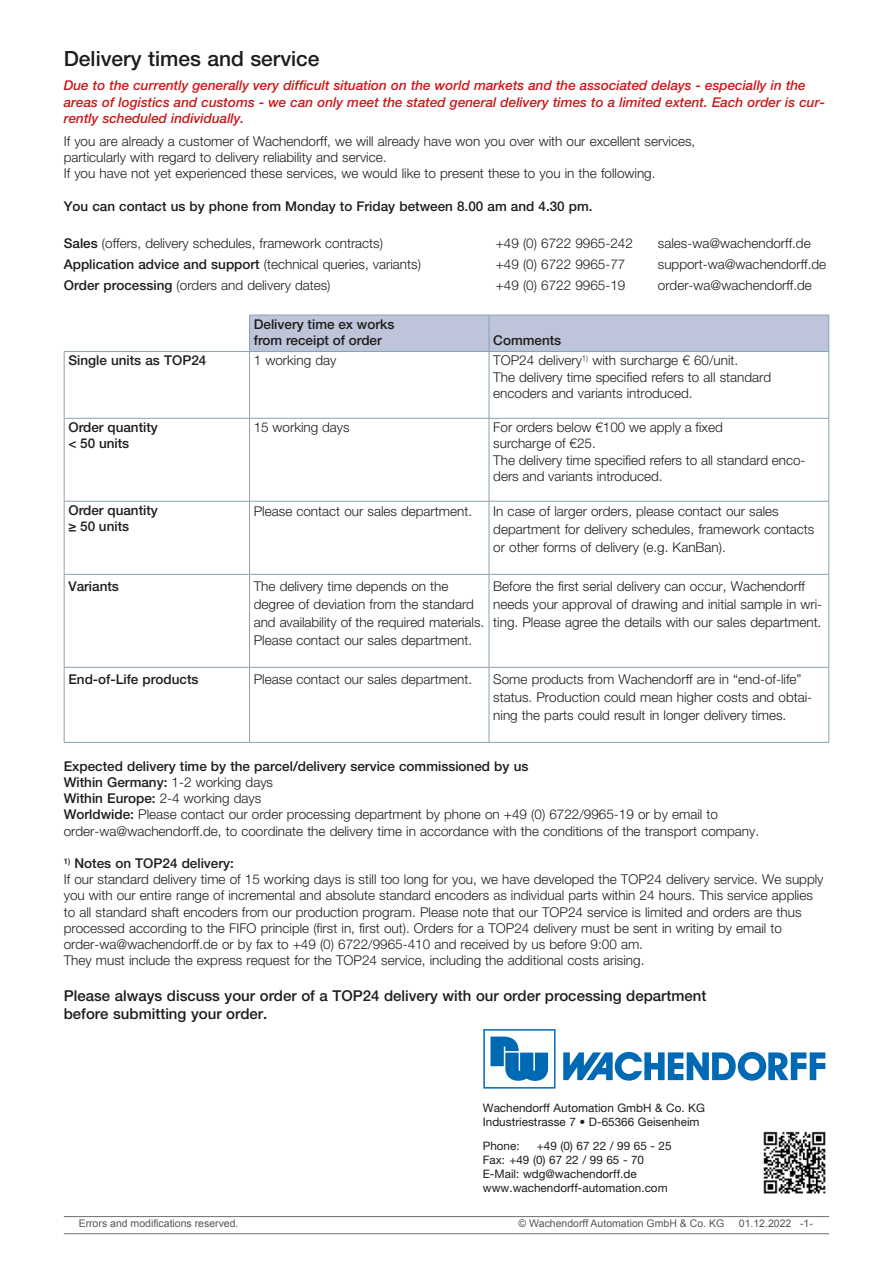
<style>
.page{position:relative;width:893px;height:1263px;background:#fff}
.page>*{position:absolute;margin:0;border:0;box-sizing:border-box;transform-origin:0 0}
.t1{font:500 21px "Helvetica Neue LT Pro";color:#1d1d1b}
.t2{font:500 15px/18px "Helvetica Neue LT Pro";color:#1d1d1b}
.t3{font:300 13.5px/16.2px "Helvetica Neue LT Pro";color:#1d1d1b}
.t4{font:500 13.5px/16.2px "Helvetica Neue LT Pro";color:#1d1d1b}
.t5{font:italic 500 13.5px/16.2px "Helvetica Neue LT Pro";color:#cd171a}
.t6{font:11.7px/14.1px "Helvetica Neue LT Pro";color:#1d1d1b}
.t7{font:10.5px "Arial";color:#575756}
.s1{font-weight:500}
.s2{font-weight:300}
</style>
<div class="page">
<hr style="left:64px;top:1216px;width:765px;height:1px;background:#70706f">
<hr style="left:64px;top:1233px;width:765px;height:1px;background:#70706f">
<svg style="left:563px;top:1052px;width:262px;height:29px"></svg>
<svg style="left:483px;top:1029px;width:72px;height:59px"></svg>
<img style="left:763px;top:1131px;width:63px;height:63px">
<div style="left:250px;top:316px;width:578px;height:35px;background:#bec4d9"></div>
<hr style="left:489px;top:315px;width:340px;height:1px;background:#84a3b4">
<hr style="left:64px;top:742px;width:186px;height:1px;background:#84a3b4">
<hr style="left:250px;top:742px;width:239px;height:1px;background:#84a3b4">
<hr style="left:489px;top:742px;width:340px;height:1px;background:#84a3b4">
<hr style="left:64px;top:351px;width:186px;height:1px;background:#84a3b4">
<hr style="left:64px;top:352px;width:1px;height:66px;background:#84a3b4">
<hr style="left:249px;top:352px;width:1px;height:66px;background:#84a3b4">
<hr style="left:489px;top:351px;width:340px;height:1px;background:#84a3b4">
<hr style="left:489px;top:352px;width:1px;height:66px;background:#84a3b4">
<hr style="left:828px;top:352px;width:1px;height:66px;background:#84a3b4">
<hr style="left:64px;top:418px;width:186px;height:1px;background:#84a3b4">
<hr style="left:64px;top:419px;width:1px;height:82px;background:#84a3b4">
<hr style="left:250px;top:418px;width:239px;height:1px;background:#84a3b4">
<hr style="left:249px;top:419px;width:1px;height:82px;background:#84a3b4">
<hr style="left:489px;top:418px;width:340px;height:1px;background:#84a3b4">
<hr style="left:489px;top:419px;width:1px;height:82px;background:#84a3b4">
<hr style="left:828px;top:419px;width:1px;height:82px;background:#84a3b4">
<hr style="left:64px;top:501px;width:186px;height:1px;background:#84a3b4">
<hr style="left:64px;top:502px;width:1px;height:72px;background:#84a3b4">
<hr style="left:250px;top:501px;width:239px;height:1px;background:#84a3b4">
<hr style="left:249px;top:502px;width:1px;height:72px;background:#84a3b4">
<hr style="left:489px;top:501px;width:340px;height:1px;background:#84a3b4">
<hr style="left:489px;top:502px;width:1px;height:72px;background:#84a3b4">
<hr style="left:828px;top:502px;width:1px;height:72px;background:#84a3b4">
<hr style="left:64px;top:574px;width:186px;height:1px;background:#84a3b4">
<hr style="left:64px;top:575px;width:1px;height:92px;background:#84a3b4">
<hr style="left:250px;top:574px;width:239px;height:1px;background:#84a3b4">
<hr style="left:249px;top:575px;width:1px;height:92px;background:#84a3b4">
<hr style="left:489px;top:574px;width:340px;height:1px;background:#84a3b4">
<hr style="left:489px;top:575px;width:1px;height:92px;background:#84a3b4">
<hr style="left:828px;top:575px;width:1px;height:92px;background:#84a3b4">
<hr style="left:64px;top:667px;width:186px;height:1px;background:#84a3b4">
<hr style="left:64px;top:668px;width:1px;height:74px;background:#84a3b4">
<hr style="left:250px;top:667px;width:239px;height:1px;background:#84a3b4">
<hr style="left:249px;top:668px;width:1px;height:74px;background:#84a3b4">
<hr style="left:489px;top:667px;width:340px;height:1px;background:#84a3b4">
<hr style="left:489px;top:668px;width:1px;height:74px;background:#84a3b4">
<hr style="left:828px;top:668px;width:1px;height:74px;background:#84a3b4">
<hr style="left:249px;top:315px;width:240px;height:1px;background:#84a3b4">
<hr style="left:250px;top:351px;width:239px;height:1px;background:#84a3b4">
<hr style="left:489px;top:315px;width:1px;height:36px;background:#84a3b4">
<hr style="left:249px;top:315px;width:1px;height:36px;background:#84a3b4">
<hr style="left:828px;top:315px;width:1px;height:36px;background:#84a3b4">
<h1 class="t1" style="left:64px;top:46px;width:257px">Delivery times and service</h1>
<p class="t5" style="left:64px;top:77px;width:763px">Due to the currently generally very difficult situation on the world markets and the associated delays - especially in the areas of logistics and customs - we can only meet the stated general delivery times to a limited extent. Each order is cur&shy;rently scheduled individually.</p>
<p class="t3" style="left:64px;top:133px;width:633px">If you are already a customer of Wachendorff, we will already have won you over with our excellent services, particularly with regard to delivery reliability and service.<br>If you have not yet experienced these services, we would like to present these to you in the following.</p>
<p class="t4" style="left:64px;top:197px;width:530px">You can contact us by phone from Monday to Friday between 8.00 am and 4.30 pm.</p>
<p class="t3" style="left:64px;top:235px;width:321px"><span class="s1">Sales</span> (offers, delivery schedules, framework contracts)</p>
<p class="t3" style="left:496px;top:235px;width:139px">+49 (0) 6722 9965-242</p>
<p class="t3" style="left:658px;top:235px;width:154px">sales-wa@wachendorff.de</p>
<p class="t4" style="left:64px;top:256px;width:359px">Application advice and support <span class="s2">(technical queries, variants)</span></p>
<p class="t3" style="left:496px;top:256px;width:131px">+49 (0) 6722 9965-77</p>
<p class="t3" style="left:658px;top:256px;width:170px">support-wa@wachendorff.de</p>
<p class="t3" style="left:64px;top:277px;width:268px"><span class="s1">Order processing</span> (orders and delivery dates)</p>
<p class="t3" style="left:496px;top:277px;width:131px">+49 (0) 6722 9965-19</p>
<p class="t3" style="left:658px;top:277px;width:156px">order-wa@wachendorff.de</p>
<p class="t4" style="left:254px;top:316px;width:142px">Delivery time ex works from receipt of order</p>
<p class="t4" style="left:493px;top:332px;width:69px">Comments</p>
<p class="t4" style="left:68px;top:352px;width:139px">Single units as TOP24</p>
<p class="t3" style="left:254px;top:352px;width:84px">1 working day</p>
<p class="t3" style="left:493px;top:352px;width:279px">TOP24 delivery<sup>1)</sup> with surcharge € 60/unit.<br>The delivery time specified refers to all standard encoders and variants introduced.</p>
<p class="t4" style="left:68px;top:419px;width:91px">Order quantity &lt; 50 units</p>
<p class="t3" style="left:254px;top:419px;width:97px">15 working days</p>
<p class="t3" style="left:493px;top:419px;width:314px">For orders below €100 we apply a fixed<br>surcharge of €25.<br>The delivery time specified refers to all standard enco&shy;ders and variants introduced.</p>
<p class="t4" style="left:68px;top:502px;width:91px">Order quantity ≥ 50 units</p>
<p class="t3" style="left:254px;top:503px;width:220px">Please contact our sales department.</p>
<p class="t3" style="left:493px;top:502px;width:322px;line-height:18px">In case of larger orders, please contact our sales department for delivery schedules, framework contacts or other forms of delivery (e.g. KanBan).</p>
<p class="t4" style="left:68px;top:578px;width:52px">Variants</p>
<p class="t3" style="left:254px;top:577px;width:232px;line-height:18px">The delivery time depends on the degree of deviation from the standard and availability of the required materials.<br>Please contact our sales department.</p>
<p class="t3" style="left:493px;top:577px;width:330px;line-height:18px">Before the first serial delivery can occur, Wachendorff needs your approval of drawing and initial sample in wri&shy;ting. Please agree the details with our sales department.</p>
<p class="t4" style="left:68px;top:671px;width:132px">End-of-Life products</p>
<p class="t3" style="left:254px;top:671px;width:220px">Please contact our sales department.</p>
<p class="t3" style="left:493px;top:670px;width:320px;line-height:18px">Some products from Wachendorff are in “end-of-life” status. Production could mean higher costs and obtai&shy;ning the parts could result in longer delivery times.</p>
<p class="t3" style="left:64px;top:758px;width:697px"><span class="s1">Expected delivery time by the parcel/delivery service commissioned by us<br>Within Germany:</span> 1-2 working days<br><span class="s1">Within Europe:</span> 2-4 working days<br><span class="s1">Worldwide:</span> Please contact our order processing department by phone on +49 (0) 6722/9965-19 or by email to order-wa@wachendorff.de, to coordinate the delivery time in accordance with the conditions of the transport company.</p>
<p class="t3" style="left:64px;top:855px;width:761px"><sup>1)</sup> <span class="s1">Notes on TOP24 delivery:<br></span>If our standard delivery time of 15 working days is still too long for you, we have developed the TOP24 delivery service. We supply you with our entire range of incremental and absolute standard encoders as individual parts within 24 hours. This service applies to all standard shaft encoders from our production program. Please note that our TOP24 service is limited and orders are thus processed according to the FIFO principle (first in, first out). Orders for a TOP24 delivery must be sent in writing by email to order-wa@wachendorff.de or by fax to +49 (0) 6722/9965-410 and received by us before 9:00 am.<br>They must include the express request for the TOP24 service, including the additional costs arising.</p>
<p class="t2" style="left:64px;top:987px;width:644px">Please always discuss your order of a TOP24 delivery with our order processing department before submitting your order.</p>
<p class="t6" style="left:483px;top:1100px;width:224px">Wachendorff Automation GmbH &amp; Co. KG<br>Industriestrasse 7 • D-65366 Geisenheim</p>
<p class="t6" style="left:483px;top:1139px;width:38px">Phone:</p>
<p class="t6" style="left:483px;top:1139px;width:190px;text-indent:54px">+49 (0) 67 22 / 99 65 - 25<br>Fax: +49 (0) 67 22 / 99 65 - 70<br>E-Mail: wdg@wachendorff.de www.wachendorff-automation.com</p>
<p class="t7" style="left:79px;top:1217px;width:161px">Errors and modifications reserved.</p>
<p class="t7" style="left:519px;top:1217px;width:207px">© Wachendorff Automation GmbH &amp; Co. KG</p>
<p class="t7" style="left:739px;top:1217px;width:76px">01.12.2022 -1-</p>
</div>
